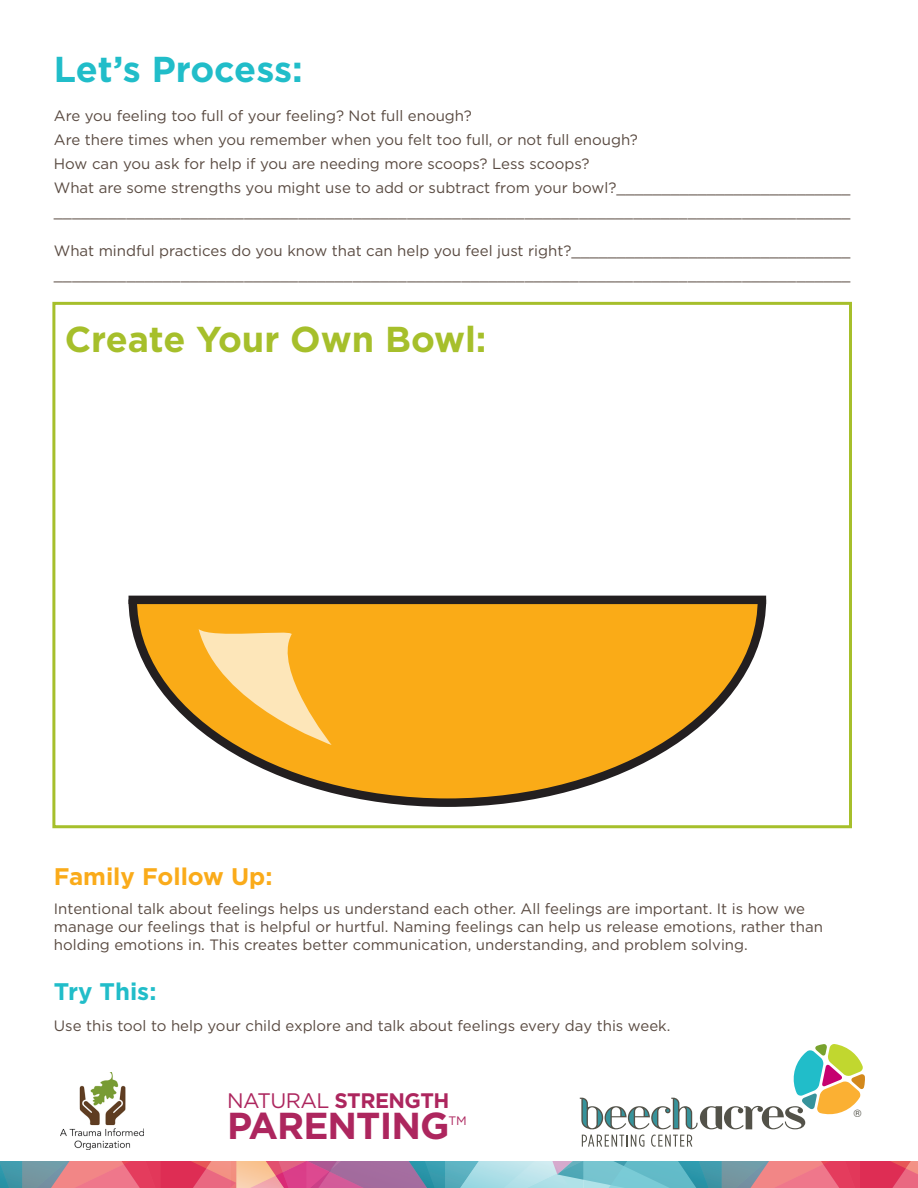
<style>
.page{position:relative;width:918px;height:1188px;background:#fff}
.page>*{position:absolute;margin:0;border:0;box-sizing:border-box;transform-origin:0 0}
.t1{font:700 37.5px "Gotham";letter-spacing:-.025em;color:#ad265e}
.t2{font:700 36px "Gotham";color:#a6bf2b}
.t3{font:700 36px "Gotham";letter-spacing:-.005em;color:#21bdc9}
.t4{font:700 24px "Gotham";color:#faab1a}
.t5{font:700 24px "Gotham";color:#21bdc9}
.t6{font:700 21px "Gotham";letter-spacing:-.025em;color:#ad265e}
.t7{font:15px/18px "Gotham";color:#594a41}
.t8{font:12.3px "Gotham";color:#ad265e}
.t9{font:10.2px "Helvetica";color:#535249}
.s1{font-weight:400}
</style>
<div class="page">
<div style="left:52px;top:302px;width:800px;height:526px;border:3px solid #a6bf2b"></div>
<svg style="left:128px;top:595px;width:639px;height:212px"></svg>
<div style="left:129px;top:596px;width:637px;height:8px;background:#231f20"></div>
<svg style="left:199px;top:629px;width:133px;height:116px;background:#f7c05a"></svg>
<svg style="left:582px;top:1135px;width:62px;height:12px"></svg>
<svg style="left:651px;top:1135px;width:41px;height:12px"></svg>
<svg style="left:580px;top:1044px;width:285px;height:85px"></svg>
<svg style="left:0;top:1161px;width:918px;height:27px;background:#ae899d"></svg>
<img style="left:61px;top:1073px;width:83px;height:77px">
<p class="t3" style="left:54px;top:46px;width:250px">Let’s Process:</p>
<p class="t7" style="left:54px;top:107px;width:419px">Are you feeling too full of your feeling? Not full enough?</p>
<p class="t7" style="left:54px;top:131px;width:585px">Are there times when you remember when you felt too full, or not full enough?</p>
<p class="t7" style="left:54px;top:155px;width:537px">How can you ask for help if you are needing more scoops? Less scoops?</p>
<p class="t7" style="left:54px;top:179px;width:798px">What are some strengths you might use to add or subtract from your bowl?__________________________</p>
<p class="t7" style="left:54px;top:203px;width:798px">________________________________________________________________________________________</p>
<p class="t7" style="left:54px;top:242px;width:798px">What mindful practices do you know that can help you feel just right?_______________________________</p>
<p class="t7" style="left:54px;top:266px;width:798px">________________________________________________________________________________________</p>
<p class="t2" style="left:65px;top:316px;width:423px">Create Your Own Bowl:</p>
<p class="t4" style="left:54px;top:861px;width:220px">Family Follow Up:</p>
<p class="t7" style="left:54px;top:899px;width:753px">Intentional talk about feelings helps us understand each other. All feelings are important. It is how we</p>
<p class="t7" style="left:54px;top:917px;width:771px">manage our feelings that is helpful or hurtful. Naming feelings can help us release emotions, rather than holding emotions in. This creates better communication, understanding, and problem solving.</p>
<p class="t5" style="left:54px;top:976px;width:104px">Try This:</p>
<p class="t7" style="left:54px;top:1017px;width:618px">Use this tool to help your child explore and talk about feelings every day this week.</p>
<p class="t6" style="left:227px;top:1087px;width:224px"><span class="s1">NATURAL</span> STRENGTH</p>
<p class="t1" style="left:227px;top:1101px;width:224px">PARENTING</p>
<p class="t8" style="left:448px;top:1113px;width:20px">TM</p>
<p class="t9" style="left:854px;top:1106px;width:9px">®</p>
</div>
